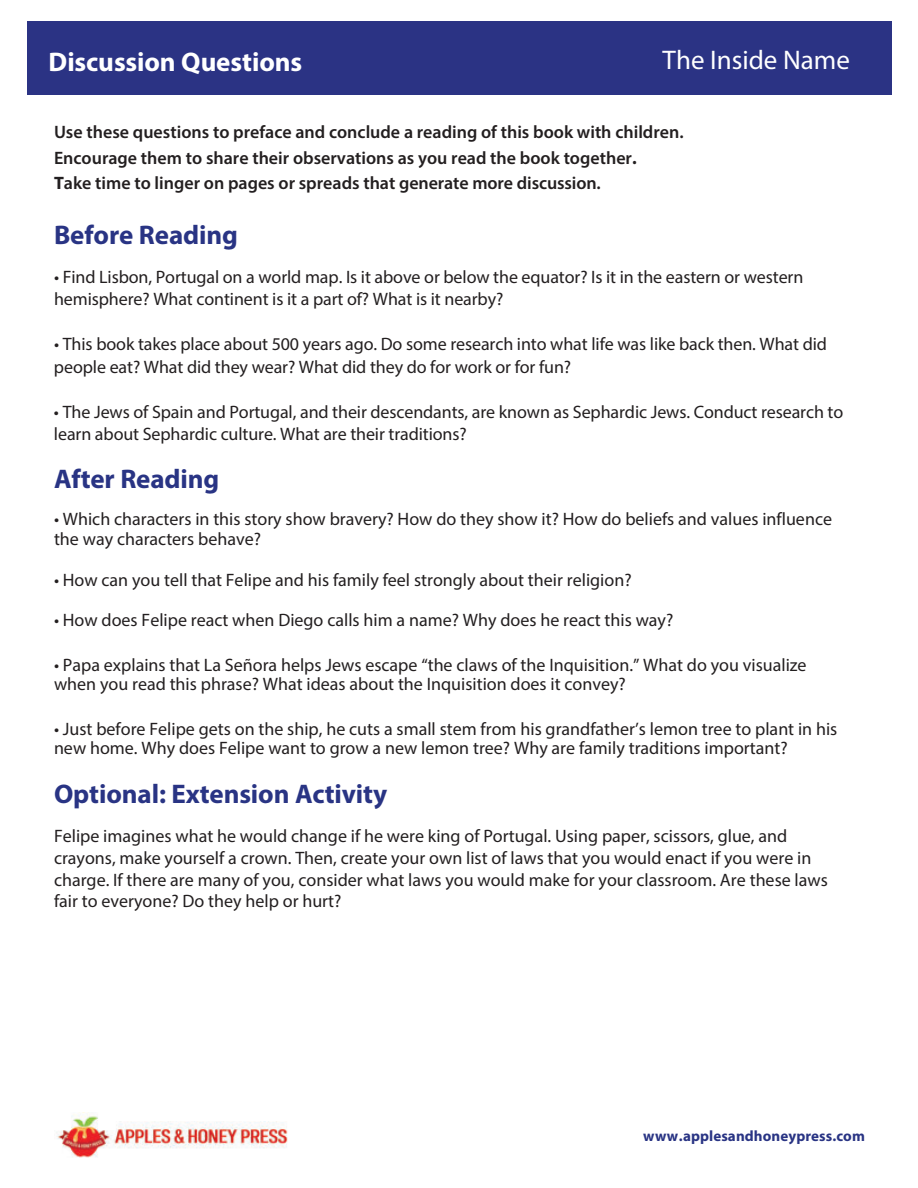
<style>
.page{position:relative;width:918px;height:1188px;background:#fff}
.page>*{position:absolute;margin:0;border:0;box-sizing:border-box;transform-origin:0 0}
.myriad_body_12_15{font:700 27px "Myriad Pro";letter-spacing:-.005em;color:#293484}
.t1{font:700 27px "Myriad Pro";letter-spacing:-.005em;color:#fff}
.t2{font:27px "Myriad Pro";color:#fff}
.myriad_body_12_15-2{font:18px/22.5px "Myriad Pro";color:#231f20}
.myriad_body_12_15-3{font:600 18px/25.5px "Myriad Pro";color:#231f20}
.myriad_body_9_11{font:700 15px "Myriad Pro";letter-spacing:.005em;color:#293484}
.s1{font-weight:700}
</style>
<div class="page">
<div style="left:28px;top:22px;width:864px;height:73px;background:#2b3384"></div>
<img style="left:56px;top:1113px;width:232px;height:45px">
<p class="t1" style="left:49px;top:44px;width:255px">Discussion Questions</p>
<p class="t2" style="left:663px;top:44px;width:189px">The Inside Name</p>
<p class="myriad_body_12_15-3" style="left:54px;top:119px;width:631px">Use these questions to preface and conclude a reading of this book with children.<br>Encourage them to share their observations as you read the book together<span class="s1">.<br>T</span>ake time to linger on pages or spreads that generate more discussion.</p>
<p class="myriad_body_12_15" style="left:54px;top:217px;width:186px">Before Reading</p>
<p class="myriad_body_12_15-2" style="left:54px;top:265px;width:751px">• Find Lisbon, Portugal on a world map. Is it above or below the equator? Is it in the eastern or western hemisphere? What continent is it a part of? What is it nearby?</p>
<p class="myriad_body_12_15-2" style="left:54px;top:333px;width:775px">• This book takes place about 500 years ago. Do some research into what life was like back then. What did people eat? What did they wear? What did they do for work or for fun?</p>
<p class="myriad_body_12_15-2" style="left:54px;top:400px;width:791px">• The Jews of Spain and Portugal, and their descendants, are known as Sephardic Jews. Conduct research to learn about Sephardic culture. What are their traditions?</p>
<p class="myriad_body_12_15" style="left:54px;top:461px;width:167px">After Reading</p>
<p class="myriad_body_12_15-2" style="left:54px;top:509px;width:780px;line-height:20px">• Which characters in this story show bravery? How do they show it? How do beliefs and values influence the way characters behave?</p>
<p class="myriad_body_12_15-2" style="left:54px;top:568px;width:579px">• How can you tell that Felipe and his family feel strongly about their religion?</p>
<p class="myriad_body_12_15-2" style="left:54px;top:609px;width:621px">• How does Felipe react when Diego calls him a name? Why does he react this way?</p>
<p class="myriad_body_12_15-2" style="left:54px;top:654px;width:754px;line-height:20px">• Papa explains that La Señora helps Jews escape “the claws of the Inquisition.” What do you visualize when you read this phrase? What ideas about the Inquisition does it convey?</p>
<p class="myriad_body_12_15-2" style="left:54px;top:718px;width:785px;line-height:20px">• Just before Felipe gets on the ship, he cuts a small stem from his grandfather’s lemon tree to plant in his new home. Why does Felipe want to grow a new lemon tree? Why are family traditions important?</p>
<p class="myriad_body_12_15" style="left:54px;top:776px;width:335px">Optional: Extension Activity</p>
<p class="myriad_body_12_15-2" style="left:54px;top:825px;width:775px;line-height:21.6px">Felipe imagines what he would change if he were king of Portugal. Using paper, scissors, glue, and crayons, make yourself a crown. Then, create your own list of laws that you would enact if you were in charge. If there are many of you, consider what laws you would make for your classroom. Are these laws fair to everyone? Do they help or hurt?</p>
<p class="myriad_body_9_11" style="left:643px;top:1127px;width:223px">www.applesandhoneypress.com</p>
</div>
